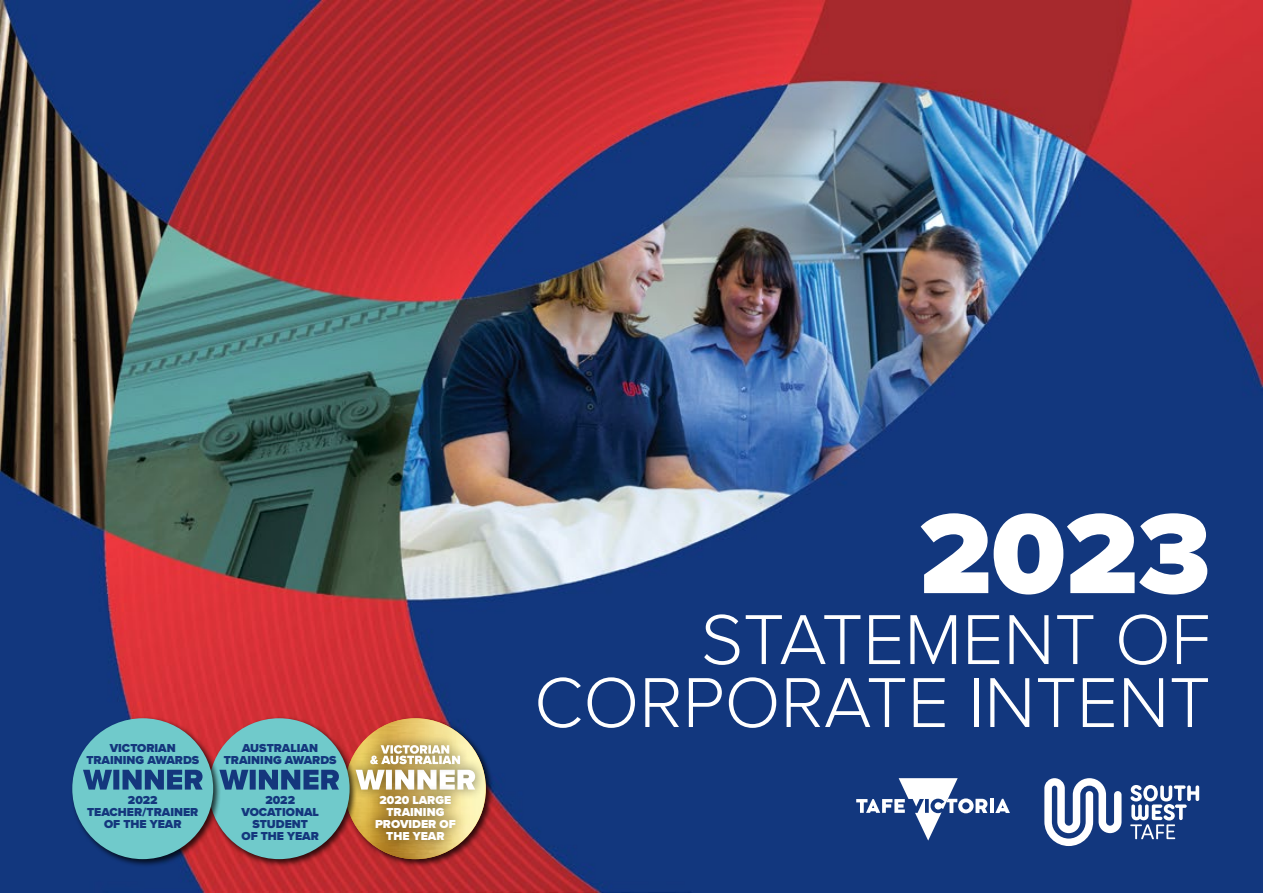
<style>
.page{position:relative;width:1263px;height:893px;background:#fff}
.page>*{position:absolute;margin:0;border:0;box-sizing:border-box;transform-origin:0 0}
.t1{font:900 117.9px "Proxima Nova";color:#fff}
.t2{font:300 73.2px/63px "Proxima Nova";color:#fff;text-align:right}
.t3{font:900 12px/12px "Proxima Nova";color:#14377d;text-align:center}
.t4{font:900 12px/12px "Proxima Nova";color:#fff;text-align:center}
</style>
<div class="page">
<img style="left:0;top:0;width:1263px;height:893px">
<div style="left:343px;top:716px;width:151px;height:152px;background:#000;opacity:.75"></div>
<img style="left:345px;top:718px;width:141px;height:141px;border-radius:70px">
<div style="left:344px;top:758px;width:142px;height:43px;background:#000;opacity:.5"></div>
<div style="left:364px;top:784px;width:103px;height:67px;background:#000;opacity:.5"></div>
<svg style="left:357px;top:725px;width:118px;height:65px"></svg>
<hr style="left:990px;top:799px;width:4px;height:14px;background:#fff">
<svg style="left:995px;top:799px;width:15px;height:14px"></svg>
<svg style="left:856px;top:778px;width:131px;height:63px"></svg>
<svg style="left:1130px;top:785px;width:69px;height:54px"></svg>
<svg style="left:1044px;top:778px;width:77px;height:68px"></svg>
<div style="left:207px;top:716px;width:150px;height:152px;background:#000;opacity:.75"></div>
<div style="left:209px;top:718px;width:141px;height:141px;background:#70cacb;border-radius:50%"></div>
<svg style="left:221px;top:770px;width:118px;height:20px"></svg>
<div style="left:70px;top:716px;width:151px;height:152px;background:#000;opacity:.75"></div>
<div style="left:72px;top:718px;width:141px;height:141px;background:#70cacb;border-radius:50%"></div>
<svg style="left:83px;top:770px;width:120px;height:20px"></svg>
<p class="t3" style="left:86px;top:742px;width:114px">VICTORIAN<br>TRAINING AWARDS</p>
<p class="t3" style="left:224px;top:742px;width:114px">AUSTRALIAN<br>TRAINING AWARDS</p>
<p class="t3" style="left:241px;top:793px;width:79px">2022<br>VOCATIONAL<br>STUDENT<br>OF THE YEAR</p>
<p class="t3" style="left:87px;top:793px;width:113px">2022<br>TEACHER/TRAINER<br>OF THE YEAR</p>
<p class="t4" style="left:375px;top:793px;width:82px">2020 LARGE<br>TRAINING<br>PROVIDER OF<br>THE YEAR</p>
<h1 class="t1" style="left:919px;top:466px;width:293px">2023</h1>
<h2 class="t2" style="left:534px;top:604px;width:678px">STATEMENT OF<br>CORPORATE INTENT</h2>
</div>
